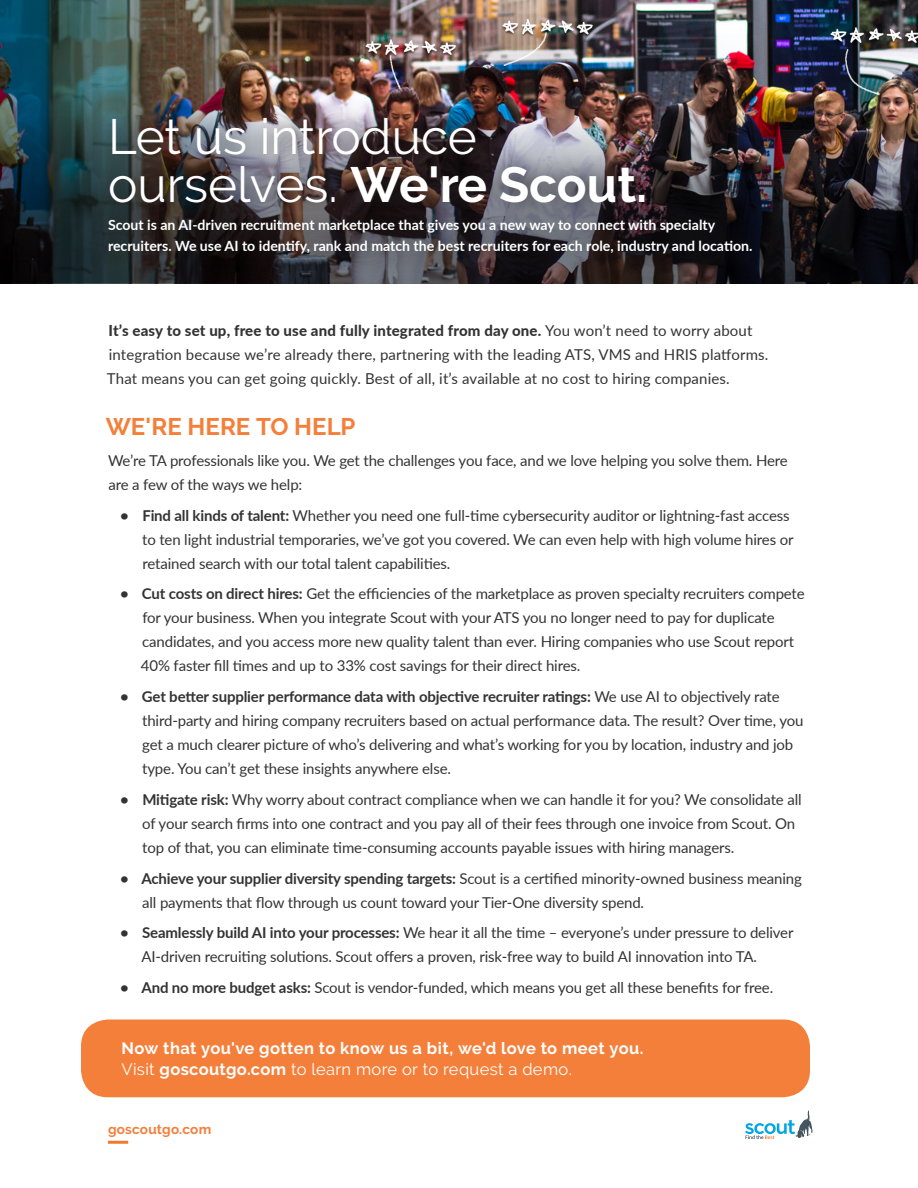
<style>
.page{position:relative;width:918px;height:1188px;background:#fff}
.page>*{position:absolute;margin:0;border:0;box-sizing:border-box;transform-origin:0 0}
.Scout_Header_Grey{font:49.35px/48px "Raleway";color:#fff}
.Body_Text{font:700 24px "Raleway";color:#f47f3a}
.Scout_Body_Copy_Gene{font:700 16.5px/21px "Raleway";letter-spacing:.02em;color:#fff}
.Body_Text-2{font:15px/24px "Lato";letter-spacing:-.01em;color:#333}
.Body_Text-3{font:15px/24px "Lato";letter-spacing:.01em;color:#333}
.Scout_Header_Grey-2{font:700 14.1px/21.1px "Lato";color:#fff}
.t1{font:700 13.5px "Raleway";letter-spacing:.015em;color:#f47e3a}
.s1{font-weight:700}
.s2{font-weight:800}
.s3{font-weight:400}
</style>
<div class="page">
<hr style="left:108px;top:1141px;width:20px;height:3px;background:#ef792f">
<svg style="left:745px;top:1110px;width:68px;height:29px"></svg>
<img style="left:270px;top:0;width:648px;height:116px">
<div style="left:81px;top:1020px;width:729px;height:77px;background:#f47f3a;border-radius:27px"></div>
<img style="left:0;top:0;width:270px;height:116px">
<img style="left:0;top:116px;width:918px;height:168px">
<img style="left:88px;top:98px;width:683px;height:176px">
<p class="Scout_Header_Grey" style="left:108px;top:113px;width:541px">Let us introduce ourselves. <span class="s1">We're Scout.</span></p>
<p class="Scout_Header_Grey-2" style="left:108px;top:214px;width:646px">Scout is an AI-driven recruitment marketplace that gives you a new way to connect with specialty recruiters. We use AI to identify, rank and match the best recruiters for each role, industry and location.</p>
<p class="Body_Text-3" style="left:107px;top:318px;width:663px"><span class="s2">It’s easy to set up, free to use and fully integrated from day one.</span> You won’t need to worry about integration because we’re already there, partnering with the leading ATS, VMS and HRIS platforms.<br>That means you can get going quickly. Best of all, it’s available at no cost to hiring companies.</p>
<p class="Body_Text" style="left:106px;top:413px;width:251px">WE'RE HERE TO HELP</p>
<p class="Body_Text-2" style="left:108px;top:448px;width:681px">We’re TA professionals like you. We get the challenges you face, and we love helping you solve them. Here are a few of the ways we help:</p>
<p class="Body_Text-2" style="left:142px;top:502px;width:653px;text-indent:-22px"><span class="s1">• Find all kinds of talent:</span> Whether you need one full-time cybersecurity auditor or lightning-fast access to ten light industrial temporaries, we’ve got you covered. We can even help with high volume hires or retained search with our total talent capabilities.</p>
<p class="Body_Text-2" style="left:141px;top:581px;width:665px;text-indent:-21px"><span class="s1">• Cut costs on direct hires:</span> Get the efficiencies of the marketplace as proven specialty recruiters compete for your business. When you integrate Scout with your ATS you no longer need to pay for duplicate candidates, and you access more new quality talent than ever. Hiring companies who use Scout report 40% faster fill times and up to 33% cost savings for their direct hires.</p>
<p class="Body_Text-2" style="left:142px;top:684px;width:663px;text-indent:-22px"><span class="s1">• Get better supplier performance data with objective recruiter ratings:</span> We use AI to objectively rate third-party and hiring company recruiters based on actual performance data. The result? Over time, you get a much clearer picture of who’s delivering and what’s working for you by location, industry and job type. You can’t get these insights anywhere else.</p>
<p class="Body_Text-2" style="left:142px;top:787px;width:661px;text-indent:-22px"><span class="s1">• Mitigate risk:</span> Why worry about contract compliance when we can handle it for you? We consolidate all of your search firms into one contract and you pay all of their fees through one invoice from Scout. On top of that, you can eliminate time-consuming accounts payable issues with hiring managers.</p>
<p class="Body_Text-2" style="left:142px;top:865px;width:661px;text-indent:-22px"><span class="s1">• Achieve your supplier diversity spending targets:</span> Scout is a certified minority-owned business meaning all payments that flow through us count toward your Tier-One diversity spend.</p>
<p class="Body_Text-2" style="left:141px;top:920px;width:654px;text-indent:-21px"><span class="s1">• Seamlessly build AI into your processes:</span> We hear it all the time – everyone’s under pressure to deliver<br>AI-driven recruiting solutions. Scout offers a proven, risk-free way to build AI innovation into TA.</p>
<p class="Body_Text-2" style="left:120px;top:975px;width:655px"><span class="s1">• And no more budget asks:</span> Scout is vendor-funded, which means you get all these benefits for free.</p>
<p class="Scout_Body_Copy_Gene" style="left:122px;top:1038px;width:524px">Now that you've gotten to know us a bit, we'd love to meet you.<br><span class="s3">Visit</span> goscoutgo.com <span class="s3">to learn more or to request a demo.</span></p>
<p class="t1" style="left:108px;top:1121px;width:105px">goscoutgo.com</p>
</div>
